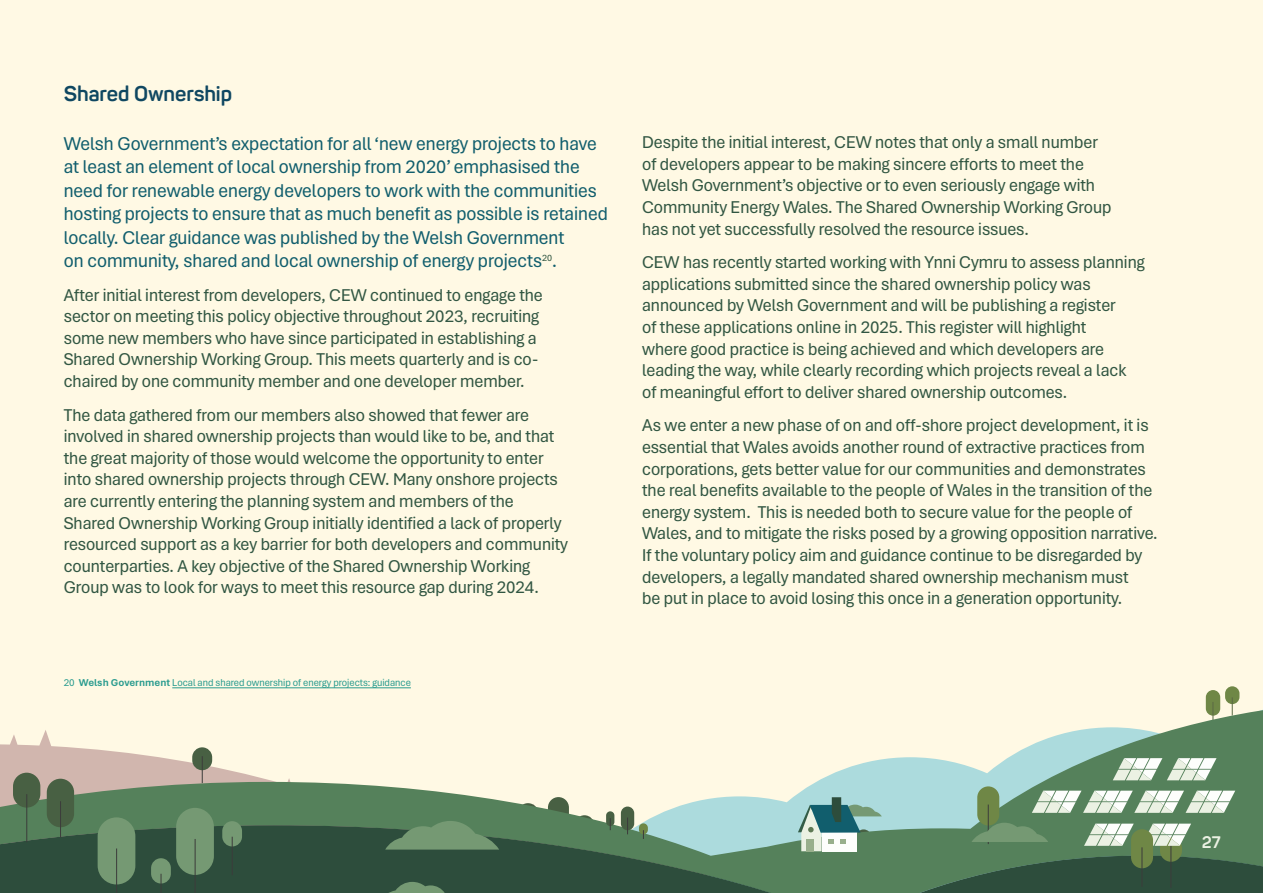
<style>
.page{position:relative;width:1263px;height:893px;background:#fff9e4}
.page>*{position:absolute;margin:0;border:0;box-sizing:border-box;transform-origin:0 0}
.t1{font:700 21px "Panton";color:#0f4761}
.t2{font:19.5px/23.4px "Aptos Display";color:#115e6d}
.t3{font:18px/21.6px "Aptos Display";color:#315642}
.t4{font:700 16.5px "Panton";color:#ebf1e3}
.t5{font:10.5px "Aptos Display";color:#2b9c8f}
.s1{font-family:"Aptos";font-weight:700}
</style>
<div class="page">
<div style="left:1225px;top:686px;width:14px;height:18px;background:#6f8746;border-radius:7px"></div>
<div style="left:1206px;top:690px;width:14px;height:26px;background:#6f8746;border-radius:7px"></div>
<svg style="left:0;top:708px;width:1263px;height:117px"></svg>
<svg style="left:639px;top:823px;width:9px;height:11px"></svg>
<div style="left:621px;top:806px;width:13px;height:24px;background:#486043;border-radius:7px"></div>
<svg style="left:0;top:825px;width:1263px;height:68px;background:#41664f"></svg>
<div style="left:606px;top:811px;width:8px;height:15px;background:#486043;border-radius:4px"></div>
<svg style="left:610px;top:818px;width:1px;height:12px"></svg>
<svg style="left:798px;top:797px;width:84px;height:67px;background:#7ea699"></svg>
<div style="left:47px;top:779px;width:27px;height:48px;background:#486043;border-radius:14px"></div>
<hr style="left:60px;top:801px;width:1px;height:36px;background:#3c3c3b">
<div style="left:98px;top:817px;width:37px;height:67px;background:#759973;border-radius:19px"></div>
<hr style="left:116px;top:848px;width:1px;height:45px;background:#3c3c3b">
<div style="left:176px;top:808px;width:38px;height:67px;background:#759973;border-radius:19px"></div>
<hr style="left:195px;top:839px;width:1px;height:54px;background:#3c3c3b">
<div style="left:13px;top:773px;width:27px;height:35px;background:#486043;border-radius:14px"></div>
<hr style="left:26px;top:794px;width:1px;height:48px;background:#3c3c3b">
<div style="left:151px;top:858px;width:20px;height:25px;background:#759973;border-radius:10px"></div>
<svg style="left:161px;top:874px;width:1px;height:19px"></svg>
<div style="left:222px;top:821px;width:20px;height:25px;background:#759973;border-radius:10px"></div>
<hr style="left:232px;top:837px;width:1px;height:38px;background:#3c3c3b">
<svg style="left:1113px;top:758px;width:103px;height:22px;background:#becfbd"></svg>
<div style="left:1160px;top:837px;width:22px;height:25px;background:#6f8746;border-radius:11px"></div>
<hr style="left:1171px;top:845px;width:1px;height:43px;background:#3c3c3b">
<svg style="left:1032px;top:791px;width:203px;height:22px;background:#c0d1bf"></svg>
<svg style="left:1141px;top:824px;width:50px;height:22px"></svg>
<svg style="left:1084px;top:824px;width:50px;height:22px"></svg>
<div style="left:977px;top:786px;width:22px;height:39px;background:#6f8746;border-radius:11px"></div>
<hr style="left:988px;top:804px;width:1px;height:40px;background:#3c3c3b">
<svg style="left:971px;top:823px;width:77px;height:19px"></svg>
<svg style="left:379px;top:882px;width:77px;height:11px"></svg>
<svg style="left:385px;top:821px;width:114px;height:29px;background:#658a66"></svg>
<div style="left:1131px;top:829px;width:22px;height:39px;background:#6f8746;border-radius:11px"></div>
<hr style="left:1142px;top:847px;width:1px;height:40px;background:#3c3c3b">
<div style="left:192px;top:747px;width:20px;height:23px;background:#486043;border-radius:10px"></div>
<svg style="left:202px;top:756px;width:1px;height:27px"></svg>
<hr style="left:172px;top:688px;width:239px;height:1px;background:#2b9c8f">
<p class="t1" style="left:64px;top:81px;width:170px">Shared Ownership</p>
<p class="t2" style="left:64px;top:131px;width:546px">Welsh Government’s expectation for all ‘new energy projects to have at least an element of local ownership from 2020’ emphasised the need for renewable energy developers to work with the communities hosting projects to ensure that as much benefit as possible is retained locally. Clear guidance was published by the Welsh Government<br>on community, shared and local ownership of energy projects<sup>20</sup>.</p>
<p class="t3" style="left:64px;top:283px;width:481px">After initial interest from developers, CEW continued to engage the sector on meeting this policy objective throughout 2023, recruiting some new members who have since participated in establishing a Shared Ownership Working Group. This meets quarterly and is co&shy;chaired by one community member and one developer member.</p>
<p class="t3" style="left:64px;top:403px;width:506px">The data gathered from our members also showed that fewer are involved in shared ownership projects than would like to be, and that the great majority of those would welcome the opportunity to enter into shared ownership projects through CEW. Many onshore projects are currently entering the planning system and members of the Shared Ownership Working Group initially identified a lack of properly resourced support as a key barrier for both developers and community counterparties. A key objective of the Shared Ownership Working Group was to look for ways to meet this resource gap during 2024.</p>
<p class="t5" style="left:64px;top:676px;width:349px">20 <span class="s1">Welsh Government</span> Local and shared ownership of energy projects: guidance</p>
<p class="t3" style="left:642px;top:131px;width:471px">Despite the initial interest, CEW notes that only a small number of developers appear to be making sincere efforts to meet the Welsh Government’s objective or to even seriously engage with Community Energy Wales. The Shared Ownership Working Group has not yet successfully resolved the resource issues.</p>
<p class="t3" style="left:642px;top:251px;width:504px">CEW has recently started working with Ynni Cymru to assess planning applications submitted since the shared ownership policy was announced by Welsh Government and will be publishing a register<br>of these applications online in 2025. This register will highlight<br>where good practice is being achieved and which developers are leading the way, while clearly recording which projects reveal a lack of meaningful effort to deliver shared ownership outcomes.</p>
<p class="t3" style="left:642px;top:414px;width:517px">As we enter a new phase of on and off-shore project development, it is essential that Wales avoids another round of extractive practices from corporations, gets better value for our communities and demonstrates the real benefits available to the people of Wales in the transition of the energy system. This is needed both to secure value for the people of Wales, and to mitigate the risks posed by a growing opposition narrative.<br>If the voluntary policy aim and guidance continue to be disregarded by developers, a legally mandated shared ownership mechanism must<br>be put in place to avoid losing this once in a generation opportunity.</p>
<p class="t4" style="left:1202px;top:832px;width:20px">27</p>
</div>
